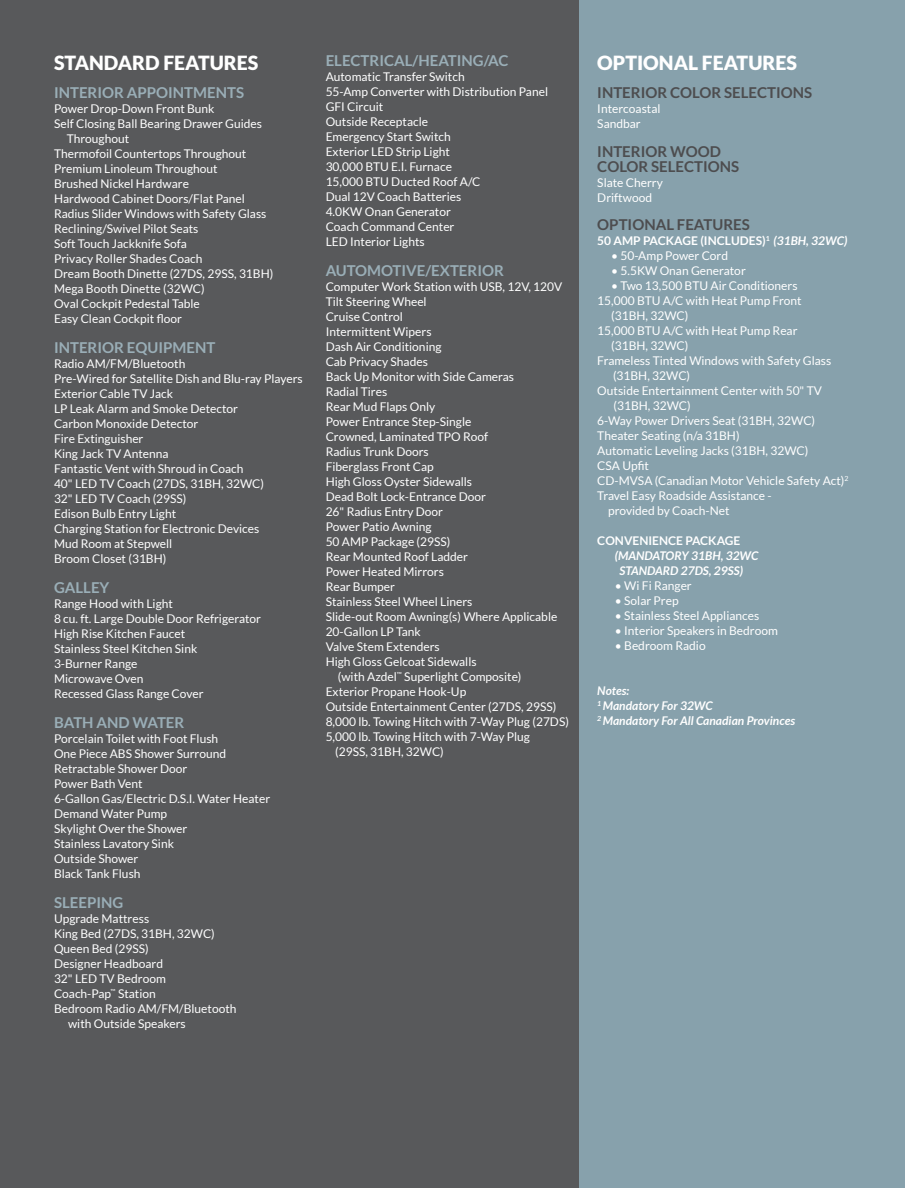
<style>
.page{position:relative;width:905px;height:1188px;background:#fff}
.page>*{position:absolute;margin:0;border:0;box-sizing:border-box;transform-origin:0 0}
.t1{font:900 19.5px "Lato";color:#fff}
.t2{font:700 15px "Lato";color:#9aaeb7}
.t3{font:700 15px/15px "Lato";color:#4d4d4f}
.t4{font:12px/15px "Lato";color:#fff}
.t5{font:italic 700 12px/15px "Lato";color:#fff}
.t6{font:700 12px "Lato";color:#fff}
.s1{font-style:italic}
</style>
<div class="page">
<div style="left:0;top:0;width:904px;height:1188px;background:#58595b"></div>
<div style="left:579px;top:0;width:325px;height:1188px;background:#87a1ac"></div>
<h1 class="t1" style="left:54px;top:51px;width:206px">STANDARD FEATURES</h1>
<p class="t2" style="left:54px;top:84px;width:191px">INTERIOR APPOINTMENTS</p>
<p class="t4" style="left:54px;top:101px;width:162px">Power Drop-Down Front Bunk</p>
<p class="t4" style="left:54px;top:116px;width:209px">Self Closing Ball Bearing Drawer Guides</p>
<p class="t4" style="left:67px;top:131px;width:64px">Throughout</p>
<p class="t4" style="left:54px;top:146px;width:194px">Thermofoil Countertops Throughout</p>
<p class="t4" style="left:54px;top:161px;width:165px">Premium Linoleum Throughout</p>
<p class="t4" style="left:54px;top:176px;width:136px">Brushed Nickel Hardware</p>
<p class="t4" style="left:54px;top:191px;width:192px">Hardwood Cabinet Doors/Flat Panel</p>
<p class="t4" style="left:54px;top:206px;width:214px">Radius Slider Windows with Safety Glass</p>
<p class="t4" style="left:54px;top:221px;width:146px">Reclining/Swivel Pilot Seats</p>
<p class="t4" style="left:54px;top:236px;width:134px">Soft Touch Jackknife Sofa</p>
<p class="t4" style="left:54px;top:251px;width:150px">Privacy Roller Shades Coach</p>
<p class="t4" style="left:54px;top:266px;width:221px">Dream Booth Dinette (27DS, 29SS, 31BH)</p>
<p class="t4" style="left:54px;top:281px;width:152px">Mega Booth Dinette (32WC)</p>
<p class="t4" style="left:54px;top:296px;width:147px">Oval Cockpit Pedestal Table</p>
<p class="t4" style="left:54px;top:311px;width:129px">Easy Clean Cockpit floor</p>
<p class="t2" style="left:54px;top:339px;width:163px">INTERIOR EQUIPMENT</p>
<p class="t4" style="left:54px;top:356px;width:250px">Radio AM/FM/Bluetooth<br>Pre-Wired for Satellite Dish and Blu-ray Players<br>Exterior Cable TV Jack<br>LP Leak Alarm and Smoke Detector<br>Carbon Monoxide Detector<br>Fire Extinguisher<br>King Jack TV Antenna<br>Fantastic Vent with Shroud in Coach<br>40" LED TV Coach (27DS, 31BH, 32WC)<br>32" LED TV Coach (29SS)<br>Edison Bulb Entry Light<br>Charging Station for Electronic Devices<br>Mud Room at Stepwell<br>Broom Closet (31BH)</p>
<p class="t2" style="left:54px;top:579px;width:57px">GALLEY</p>
<p class="t4" style="left:54px;top:596px;width:208px">Range Hood with Light<br>8 cu. ft. Large Double Door Refrigerator<br>High Rise Kitchen Faucet<br>Stainless Steel Kitchen Sink<br>3-Burner Range<br>Microwave Oven<br>Recessed Glass Range Cover</p>
<p class="t2" style="left:54px;top:714px;width:132px">BATH AND WATER</p>
<p class="t4" style="left:54px;top:731px;width:218px">Porcelain Toilet with Foot Flush<br>One Piece ABS Shower Surround<br>Retractable Shower Door<br>Power Bath Vent<br>6-Gallon Gas/Electric D.S.I. Water Heater<br>Demand Water Pump<br>Skylight Over the Shower<br>Stainless Lavatory Sink<br>Outside Shower<br>Black Tank Flush</p>
<p class="t2" style="left:54px;top:894px;width:71px">SLEEPING</p>
<p class="t4" style="left:54px;top:911px;width:97px">Upgrade Mattress</p>
<p class="t4" style="left:54px;top:926px;width:162px">King Bed (27DS, 31BH, 32WC)</p>
<p class="t4" style="left:54px;top:941px;width:96px">Queen Bed (29SS)</p>
<p class="t4" style="left:54px;top:956px;width:111px">Designer Headboard</p>
<p class="t4" style="left:54px;top:971px;width:113px">32" LED TV Bedroom</p>
<p class="t4" style="left:54px;top:986px;width:103px">Coach-Pap<sup>™</sup> Station</p>
<p class="t4" style="left:54px;top:1001px;width:184px">Bedroom Radio AM/FM/Bluetooth</p>
<p class="t4" style="left:68px;top:1016px;width:119px">with Outside Speakers</p>
<p class="t2" style="left:326px;top:52px;width:184px">ELECTRICAL/HEATING/AC</p>
<p class="t4" style="left:326px;top:69px;width:224px">Automatic Transfer Switch<br>55-Amp Converter with Distribution Panel<br>GFI Circuit<br>Outside Receptacle<br>Emergency Start Switch<br>Exterior LED Strip Light<br>30,000 BTU E.I. Furnace<br>15,000 BTU Ducted Roof A/C<br>Dual 12V Coach Batteries<br>4.0KW Onan Generator<br>Coach Command Center<br>LED Interior Lights</p>
<p class="t2" style="left:326px;top:262px;width:180px">AUTOMOTIVE/EXTERIOR</p>
<p class="t4" style="left:326px;top:279px;width:238px">Computer Work Station with USB, 12V, 120V</p>
<p class="t4" style="left:326px;top:294px;width:103px">Tilt Steering Wheel</p>
<p class="t4" style="left:326px;top:309px;width:79px">Cruise Control</p>
<p class="t4" style="left:326px;top:324px;width:107px">Intermittent Wipers</p>
<p class="t4" style="left:326px;top:339px;width:117px">Dash Air Conditioning</p>
<p class="t4" style="left:326px;top:354px;width:104px">Cab Privacy Shades</p>
<p class="t4" style="left:326px;top:369px;width:190px">Back Up Monitor with Side Cameras</p>
<p class="t4" style="left:326px;top:384px;width:63px">Radial Tires</p>
<p class="t4" style="left:326px;top:399px;width:111px">Rear Mud Flaps Only</p>
<p class="t4" style="left:326px;top:414px;width:147px">Power Entrance Step-Single</p>
<p class="t4" style="left:326px;top:429px;width:164px">Crowned, Laminated TPO Roof</p>
<p class="t4" style="left:326px;top:444px;width:105px">Radius Trunk Doors</p>
<p class="t4" style="left:326px;top:459px;width:110px">Fiberglass Front Cap</p>
<p class="t4" style="left:326px;top:474px;width:148px">High Gloss Oyster Sidewalls</p>
<p class="t4" style="left:326px;top:489px;width:162px">Dead Bolt Lock-Entrance Door</p>
<p class="t4" style="left:326px;top:504px;width:119px">26" Radius Entry Door</p>
<p class="t4" style="left:326px;top:519px;width:108px">Power Patio Awning</p>
<p class="t4" style="left:326px;top:534px;width:126px">50 AMP Package (29SS)</p>
<p class="t4" style="left:326px;top:549px;width:144px">Rear Mounted Roof Ladder</p>
<p class="t4" style="left:326px;top:564px;width:120px">Power Heated Mirrors</p>
<p class="t4" style="left:326px;top:579px;width:71px">Rear Bumper</p>
<p class="t4" style="left:326px;top:594px;width:148px">Stainless Steel Wheel Liners</p>
<p class="t4" style="left:326px;top:609px;width:233px">Slide-out Room Awning(s) Where Applicable</p>
<p class="t4" style="left:326px;top:624px;width:97px">20-Gallon LP Tank</p>
<p class="t4" style="left:326px;top:639px;width:115px">Valve Stem Extenders</p>
<p class="t4" style="left:326px;top:654px;width:152px">High Gloss Gelcoat Sidewalls</p>
<p class="t4" style="left:338px;top:669px;width:185px">(with Azdel<sup>™</sup> Superlight Composite)</p>
<p class="t4" style="left:325px;top:684px;width:142px">Exterior Propane Hook-Up</p>
<p class="t4" style="left:325px;top:699px;width:232px">Outside Entertainment Center (27DS, 29SS)</p>
<p class="t4" style="left:325px;top:714px;width:245px">8,000 lb. Towing Hitch with 7-Way Plug (27DS)</p>
<p class="t4" style="left:325px;top:729px;width:206px">5,000 lb. Towing Hitch with 7-Way Plug</p>
<p class="t4" style="left:335px;top:744px;width:110px">(29SS, 31BH, 32WC)</p>
<h1 class="t1" style="left:597px;top:51px;width:201px">OPTIONAL FEATURES</h1>
<p class="t3" style="left:597px;top:85px;width:216px">INTERIOR COLOR SELECTIONS</p>
<p class="t4" style="left:597px;top:101px;width:65px">Intercoastal<br>Sandbar</p>
<p class="t3" style="left:597px;top:144px;width:143px">INTERIOR WOOD<br>COLOR SELECTIONS</p>
<p class="t4" style="left:597px;top:175px;width:67px">Slate Cherry<br>Driftwood</p>
<p class="t3" style="left:597px;top:217px;width:154px">OPTIONAL FEATURES</p>
<p class="t6" style="left:597px;top:234px;width:251px">50 AMP PACKAGE (INCLUDES)<sup>1</sup> <span class="s1">(31BH, 32WC)</span></p>
<p class="t4" style="left:611px;top:248px;width:118px">• 50-Amp Power Cord</p>
<p class="t4" style="left:611px;top:263px;width:136px">• 5.5KW Onan Generator</p>
<p class="t4" style="left:611px;top:278px;width:188px">• Two 13,500 BTU Air Conditioners</p>
<p class="t4" style="left:597px;top:293px;width:206px">15,000 BTU A/C with Heat Pump Front</p>
<p class="t4" style="left:611px;top:308px;width:79px">(31BH, 32WC)</p>
<p class="t4" style="left:597px;top:323px;width:202px">15,000 BTU A/C with Heat Pump Rear</p>
<p class="t4" style="left:611px;top:338px;width:79px">(31BH, 32WC)</p>
<p class="t4" style="left:597px;top:353px;width:235px">Frameless Tinted Windows with Safety Glass</p>
<p class="t4" style="left:613px;top:368px;width:79px">(31BH, 32WC)</p>
<p class="t4" style="left:597px;top:383px;width:226px">Outside Entertainment Center with 50" TV</p>
<p class="t4" style="left:613px;top:398px;width:79px">(31BH, 32WC)</p>
<p class="t4" style="left:597px;top:413px;width:219px">6-Way Power Drivers Seat (31BH, 32WC)</p>
<p class="t4" style="left:597px;top:428px;width:144px">Theater Seating (n/a 31BH)</p>
<p class="t4" style="left:597px;top:443px;width:213px">Automatic Leveling Jacks (31BH, 32WC)</p>
<p class="t4" style="left:597px;top:458px;width:53px">CSA Upfit</p>
<p class="t4" style="left:597px;top:473px;width:253px">CD-MVSA (Canadian Motor Vehicle Safety Act)<sup>2</sup></p>
<p class="t4" style="left:597px;top:488px;width:176px">Travel Easy Roadside Assistance -</p>
<p class="t4" style="left:608px;top:503px;width:123px">provided by Coach-Net</p>
<p class="t6" style="left:597px;top:534px;width:145px">CONVENIENCE PACKAGE</p>
<p class="t5" style="left:619px;top:549px;width:140px;text-indent:-5px">(MANDATORY 31BH, 32WC<br>STANDARD 27DS, 29SS)</p>
<p class="t4" style="left:615px;top:578px;width:78px">• Wi Fi Ranger</p>
<p class="t4" style="left:615px;top:593px;width:65px">• Solar Prep</p>
<p class="t4" style="left:615px;top:608px;width:146px">• Stainless Steel Appliances</p>
<p class="t4" style="left:615px;top:623px;width:164px">• Interior Speakers in Bedroom</p>
<p class="t4" style="left:615px;top:638px;width:92px">• Bedroom Radio</p>
<p class="t5" style="left:597px;top:684px;width:199px">Notes:<br><sup>1</sup> Mandatory For 32WC<br><sup>2</sup> Mandatory For All Canadian Provinces</p>
</div>
